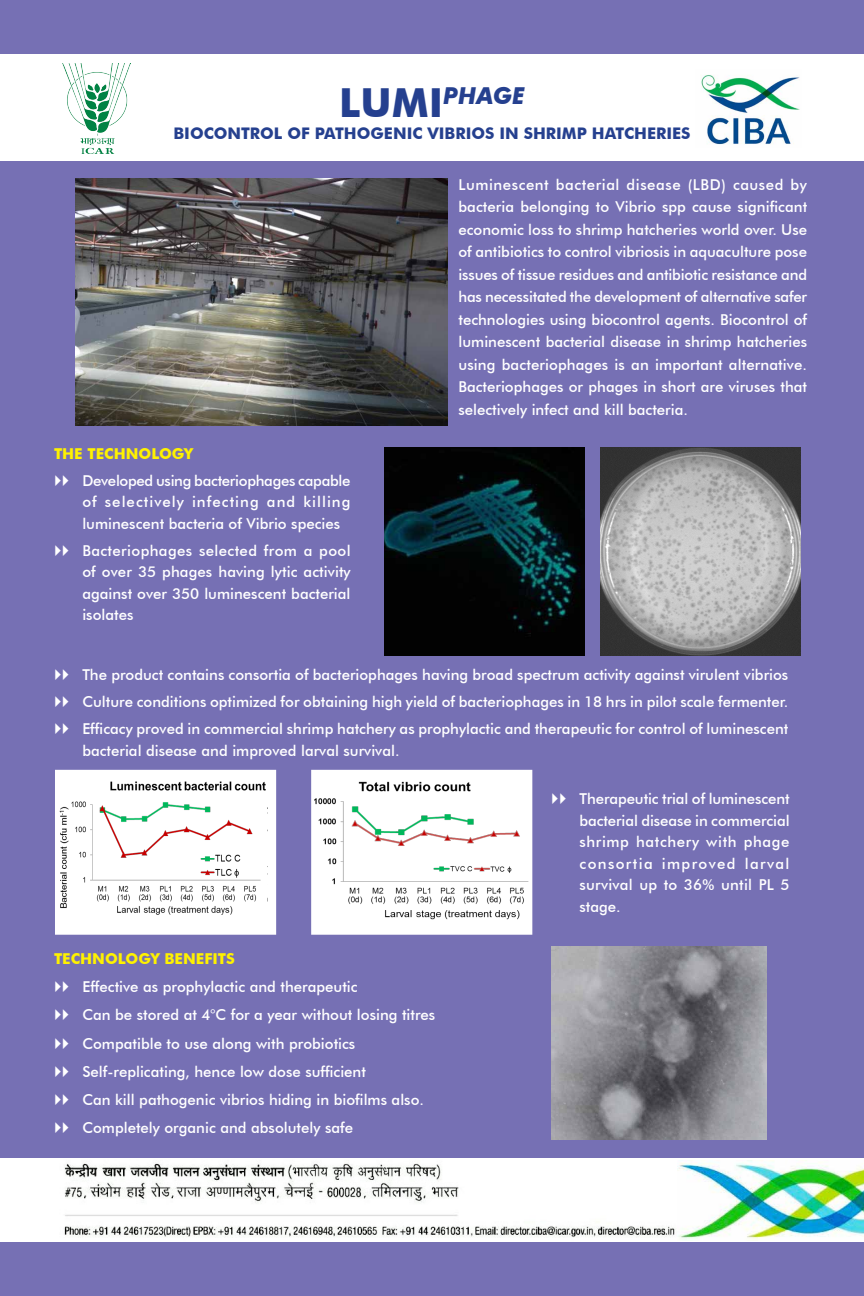
<style>
.page{position:relative;width:864px;height:1296px;background:#7670b4}
.page>*{position:absolute;margin:0;border:0;box-sizing:border-box;transform-origin:0 0}
.t1{font:italic 700 23.3px "Futura BT";color:#25408f}
.t2{font:700 16px "Futura BT";color:#25408f}
.t3{font:500 15px/21.5px "Futura BT";color:#fff;text-align:justify}
.t4{font:700 15px "Futura BT";color:#fff200}
.s1{font-style:normal;font-size:40px}
</style>
<div class="page">
<div style="left:0;top:54px;width:864px;height:107px;background:#fff"></div>
<img style="left:62px;top:63px;width:69px;height:90px">
<img style="left:701px;top:75px;width:99px;height:70px">
<img style="left:600px;top:447px;width:200px;height:208px">
<img style="left:384px;top:447px;width:200px;height:208px">
<img style="left:551px;top:946px;width:216px;height:194px">
<img style="left:76px;top:179px;width:371px;height:247px">
<div style="left:56px;top:771px;width:219px;height:162px;background:#fff"></div>
<img style="left:59px;top:781px;width:207px;height:134px">
<div style="left:55px;top:770px;width:221px;height:165px;border:3px solid #fff"></div>
<img style="left:315px;top:775px;width:213px;height:155px">
<div style="left:311px;top:770px;width:221px;height:165px;border:3px solid #fff"></div>
<div style="left:0;top:1158px;width:864px;height:84px;background:#fff"></div>
<img style="left:677px;top:1160px;width:187px;height:80px">
<img style="left:64px;top:1163px;width:612px;height:75px">
<h1 class="t1" style="left:339px;top:82px;width:187px"><span class="s1">LUMI</span>Phage</h1>
<p class="t2" style="left:173px;top:123px;width:12px">BIOCONTROL</p>
<p class="t2" style="left:287px;top:123px;width:82px">OFPATHOGENIC</p>
<p class="t2" style="left:427px;top:123px;width:11px">VIBRIOS</p>
<p class="t2" style="left:499px;top:123px;width:58px">IN SHRIMP</p>
<p class="t2" style="left:592px;top:123px;width:65px">HATCHERIES</p>
<p class="t4" style="left:54px;top:444px;width:141px">TH E TECHNOLOGY</p>
<p class="t3" style="left:82px;top:469px;width:270px">Developed using bacteriophages capable of selectively infecting and killing luminescent bacteria of Vibrio species</p>
<p class="t3" style="left:82px;top:540px;width:270px">Bacteriophages selected from a pool of over 35 phages having lytic activity against over 350 luminescent bacterial isolates</p>
<p class="t3" style="left:458px;top:173px;width:350px;line-height:22.5px">Luminescent bacterial disease (LBD) caused by bacteria belonging to Vibrio spp cause significant economic loss to shrimp hatcheries world over. Use of antibiotics to control vibriosis in aquaculture pose issues of tissue residues and antibiotic resistance and has necessitated the development of alternative safer technologies using biocontrol agents. Biocontrol of luminescent bacterial disease in shrimp hatcheries using bacteriophages is an important alternative.<br>Bacteriophages or phages in short are viruses that selectively infect and kill bacteria.</p>
<p class="t3" style="left:82px;top:661px;width:708px;line-height:27.1px">The product contains consortia of bacteriophages having broad spectrum activity against virulent vibrios Culture conditions optimized for obtaining high yield of bacteriophages in 18 hrs in pilot scale fermenter.<br>Efficacy proved in commercial shrimp hatchery as prophylactic and therapeutic for control of luminescent</p>
<p class="t3" style="left:82px;top:740px;width:319px">bacterial disease and improved larval survival.</p>
<p class="t3" style="left:579px;top:788px;width:212px">Therapeutic trial of luminescent bacterial disease in commercial shrimp hatchery with phage consortia improved larval survival up to 36% until PL 5 stage.</p>
<p class="t4" style="left:54px;top:950px;width:182px">TECHNOLOGY BENEFITS</p>
<p class="t3" style="left:82px;top:973px;width:355px;line-height:28.1px;text-align:left">Effective as prophylactic and therapeutic<br>Can be stored at 4°C for a year without losing titres Compatible to use along with probiotics Self-replicating, hence low dose sufficient<br>Can kill pathogenic vibrios hiding in biofilms also.<br>Completely organic and absolutely safe</p>
</div>
